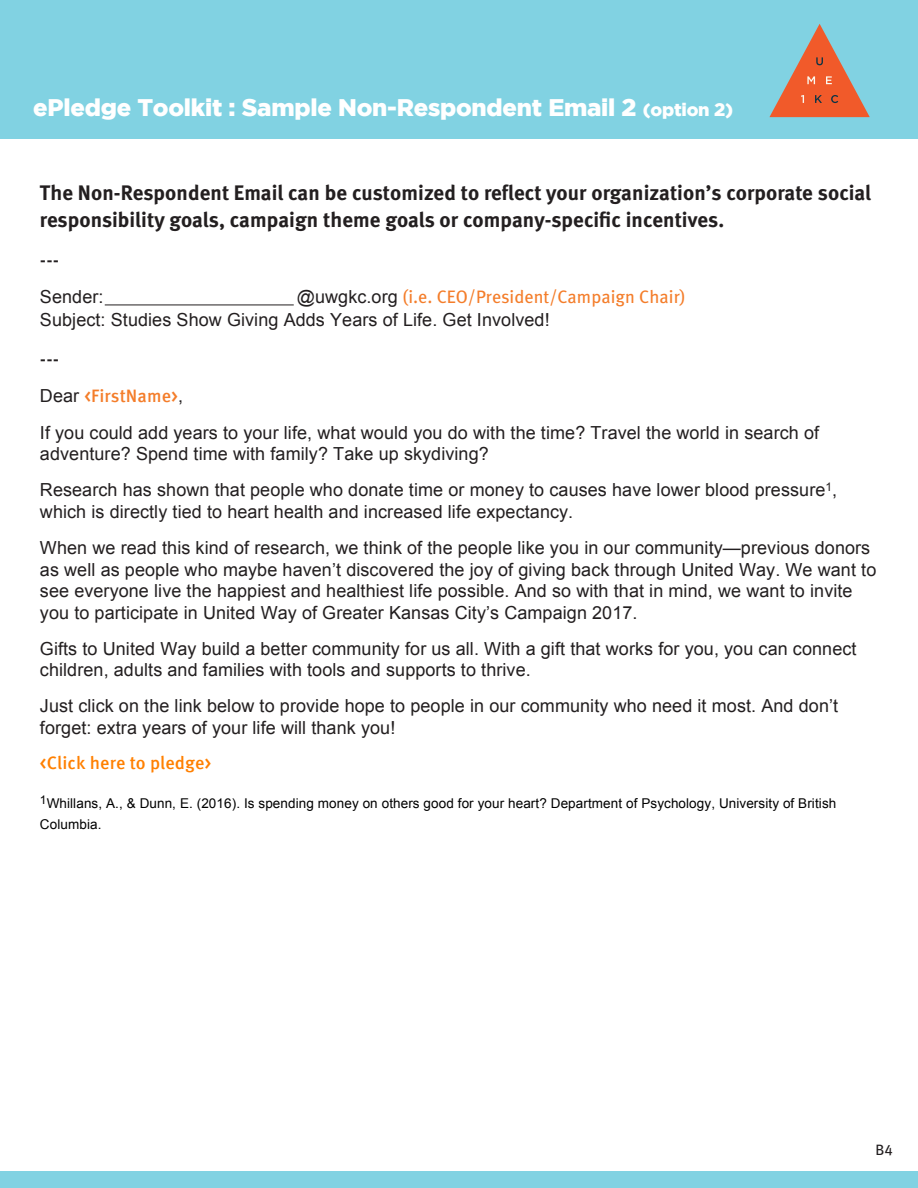
<style>
.page{position:relative;width:918px;height:1188px;background:#fff}
.page>*{position:absolute;margin:0;border:0;box-sizing:border-box;transform-origin:0 0}
.t1{font:900 24px "Gotham";letter-spacing:-.01em;color:#fff}
.t2{font:21px/27px "Meta Bold LF";letter-spacing:.005em;color:#231f20}
.t3{font:21px "Meta Book LF";color:#231f20}
.t4{font:18px/21.6px "Arial";letter-spacing:.005em;color:#231f20}
.t5{font:18px "Meta Book LF";letter-spacing:.005em;color:#f47d2a}
.t6{font:500 18px "Meta Pro";letter-spacing:.005em;color:#ff8000}
.t7{font:500 18px "Meta Pro";letter-spacing:.005em;color:#f47d2a}
.t8{font:15px "Meta Book LF";color:#231f20}
.t9{font:13.5px/20.7px "Arial";letter-spacing:.005em;color:#000}
.s1{font-size:18px}
.s2{font-family:"Arial";color:#231f20}
.s3{font-family:"Arial";font-weight:400;color:#231f20}
</style>
<div class="page">
<div style="left:0;top:1172px;width:918px;height:16px;background:#81d2e2"></div>
<hr style="left:105px;top:305px;width:189px;height:1px;background:#231f20">
<div style="left:0;top:0;width:918px;height:139px;background:#81d2e2"></div>
<svg style="left:769px;top:24px;width:101px;height:93px"></svg>
<h1 class="t1" style="left:33px;top:94px;width:701px">ePledge Toolkit : Sample Non-Respondent Email 2 <span class="s1">(option 2)</span></h1>
<p class="t2" style="left:40px;top:179px;width:833px">The Non-Respondent Email can be customized to reflect your organization’s corporate social responsibility goals, campaign theme goals or company-specific incentives.</p>
<p class="t3" style="left:40px;top:248px;width:21px">---</p>
<p class="t4" style="left:40px;top:286px;width:65px">Sender:</p>
<p class="t5" style="left:297px;top:286px;width:390px"><span class="s2">@uwgkc.org</span> (i.e. CEO/President/Campaign Chair)</p>
<p class="t4" style="left:40px;top:309px;width:511px">Subject: Studies Show Giving Adds Years of Life. Get Involved!</p>
<p class="t3" style="left:40px;top:347px;width:21px">---</p>
<p class="t7" style="left:40px;top:382px;width:145px"><span class="s3">Dear</span> &lt;FirstName&gt;<span class="s3">,</span></p>
<p class="t4" style="left:40px;top:422px;width:781px">If you could add years to your life, what would you do with the time? Travel the world in search of adventure? Spend time with family? Take up skydiving?</p>
<p class="t4" style="left:40px;top:480px;width:799px">Research has shown that people who donate time or money to causes have lower blood pressure<sup>1</sup>, which is directly tied to heart health and increased life expectancy.</p>
<p class="t4" style="left:40px;top:537px;width:838px">When we read this kind of research, we think of the people like you in our community—previous donors as well as people who maybe haven’t discovered the joy of giving back through United Way. We want to see everyone live the happiest and healthiest life possible. And so with that in mind, we want to invite you to participate in United Way of Greater Kansas City’s Campaign 2017.</p>
<p class="t4" style="left:40px;top:638px;width:818px">Gifts to United Way build a better community for us all. With a gift that works for you, you can connect children, adults and families with tools and supports to thrive.</p>
<p class="t4" style="left:40px;top:696px;width:800px">Just click on the link below to provide hope to people in our community who need it most. And don’t forget: extra years of your life will thank you!</p>
<p class="t6" style="left:40px;top:749px;width:173px">&lt;Click here to pledge&gt;</p>
<p class="t9" style="left:40px;top:793px;width:798px"><sup>1</sup>Whillans, A., &amp; Dunn, E. (2016). Is spending money on others good for your heart? Department of Psychology, University of British<br>Columbia.</p>
<p class="t8" style="left:876px;top:1141px;width:19px">B4</p>
</div>
